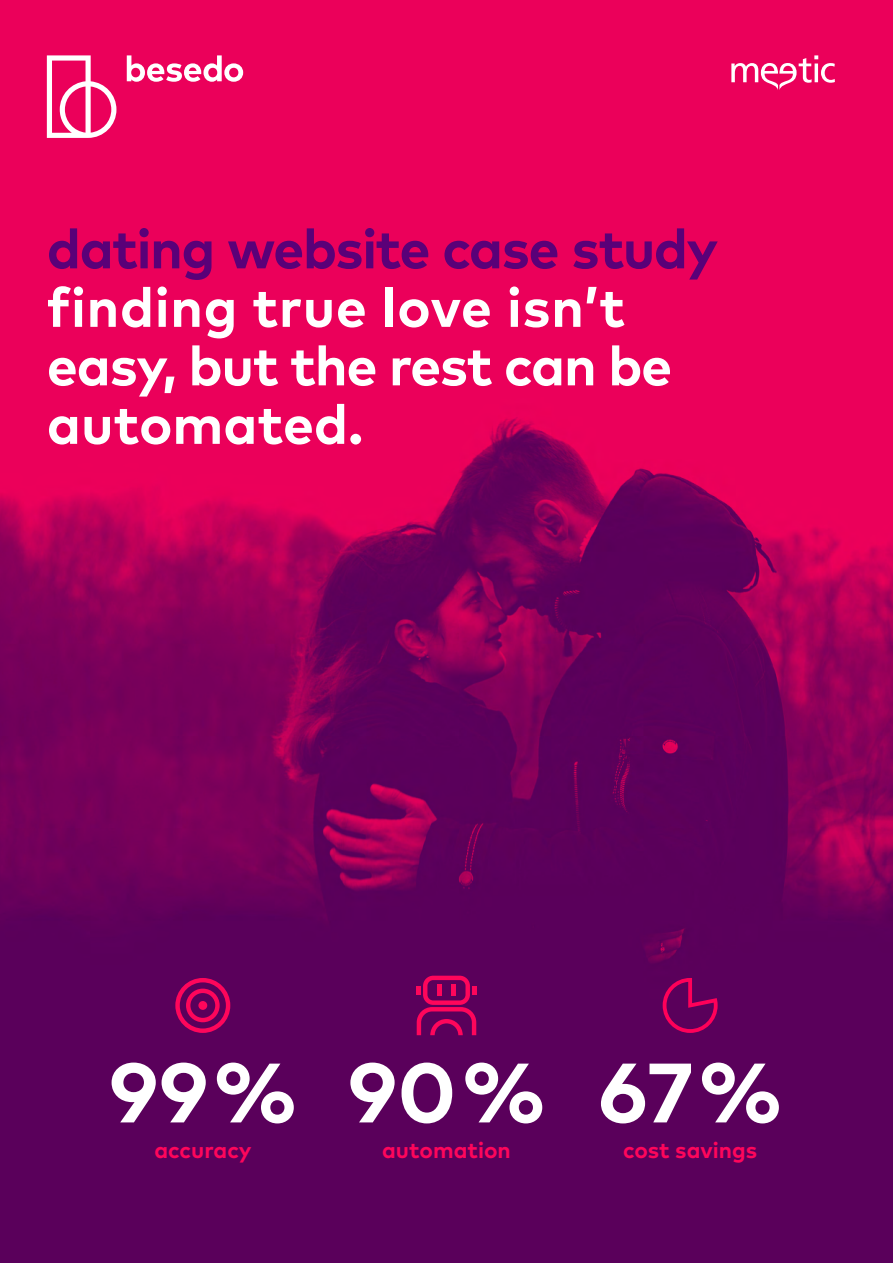
<style>
.page{position:relative;width:893px;height:1263px;background:#fff}
.page>*{position:absolute;margin:0;border:0;box-sizing:border-box;transform-origin:0 0}
.t1{font:700 84px "Mark Pro";color:#fff}
.t2{font:700 55.5px/58.5px "Mark Pro";color:#fff}
.t3{font:700 55.5px "Mark Pro";letter-spacing:-.025em;color:#5a0078}
.t4{font:700 22.5px "Mark Pro";color:#fe065b}
</style>
<div class="page">
<img style="left:0;top:0;width:893px;height:1263px">
<svg style="left:47px;top:55px;width:69px;height:83px"></svg>
<svg style="left:127px;top:55px;width:116px;height:27px"></svg>
<svg style="left:175px;top:978px;width:55px;height:55px;background:#97025b"></svg>
<div style="left:198px;top:1001px;width:9px;height:9px;background:#fe065b;border-radius:50%"></div>
<svg style="left:417px;top:976px;width:59px;height:59px;background:#98025b"></svg>
<svg style="left:731px;top:55px;width:104px;height:35px"></svg>
<svg style="left:663px;top:978px;width:55px;height:55px;background:#7e005a"></svg>
<p class="t3" style="left:47px;top:207px;width:673px">dating website case study</p>
<p class="t2" style="left:47px;top:273px;width:627px">finding true love isn’t easy, but the rest can be automated.</p>
<h1 class="t1" style="left:109px;top:1029px;width:189px">99%</h1>
<p class="t4" style="left:154px;top:1133px;width:99px">accuracy</p>
<h1 class="t1" style="left:348px;top:1029px;width:199px">90%</h1>
<p class="t4" style="left:382px;top:1133px;width:130px">automation</p>
<h1 class="t1" style="left:598px;top:1029px;width:185px">67%</h1>
<p class="t4" style="left:623px;top:1133px;width:136px">cost savings</p>
</div>
